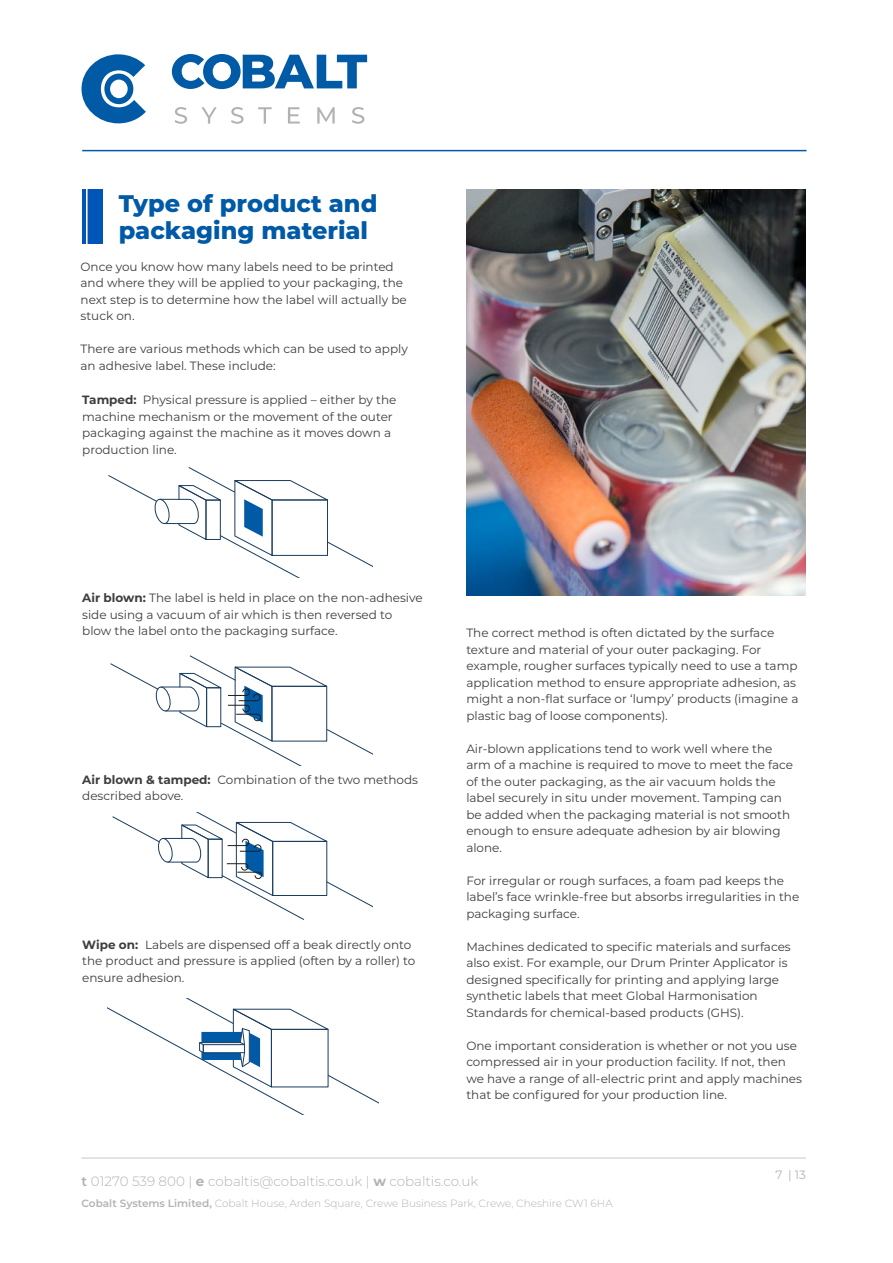
<style>
.page{position:relative;width:893px;height:1263px;background:#fff}
.page>*{position:absolute;margin:0;border:0;box-sizing:border-box;transform-origin:0 0}
.t1{font:800 24px/27px "Montserrat";color:#005aa6}
.t2{font:300 13.5px "Montserrat";color:#b1b3b2}
.t3{font:12px/16.5px "Montserrat";color:#3d3d3b}
.t4{font:12px "Montserrat";color:#b1b3b2}
.t5{font:300 10.5px "Montserrat";color:#b1b3b2}
.s1{font-weight:700}
.s2{font-weight:600}
</style>
<div class="page">
<hr style="left:82px;top:150px;width:724px;height:1px;background:#005aa6">
<hr style="left:81px;top:1157px;width:725px;height:2px;background:#b1b3b2">
<svg style="left:175px;top:107px;width:12px;height:17px"></svg>
<svg style="left:201px;top:107px;width:16px;height:17px"></svg>
<svg style="left:231px;top:107px;width:13px;height:17px"></svg>
<svg style="left:258px;top:107px;width:14px;height:17px"></svg>
<svg style="left:288px;top:107px;width:12px;height:17px"></svg>
<svg style="left:317px;top:107px;width:18px;height:17px"></svg>
<svg style="left:352px;top:107px;width:12px;height:17px"></svg>
<svg style="left:172px;top:54px;width:195px;height:35px"></svg>
<svg style="left:81px;top:54px;width:65px;height:69px"></svg>
<img style="left:83px;top:189px;width:19px;height:55px">
<svg style="left:107px;top:999px;width:271px;height:115px"></svg>
<svg style="left:108px;top:468px;width:264px;height:109px"></svg>
<svg style="left:110px;top:655px;width:262px;height:110px"></svg>
<svg style="left:112px;top:813px;width:260px;height:107px"></svg>
<img style="left:466px;top:189px;width:340px;height:406px">
<h1 class="t1" style="left:119px;top:189px;width:260px">Type of product and packaging material</h1>
<p class="t3" style="left:81px;top:258px;width:328px">Once you know how many labels need to be printed and where they will be applied to your packaging, the next step is to determine how the label will actually be stuck on.</p>
<p class="t3" style="left:81px;top:340px;width:329px">There are various methods which can be used to apply an adhesive label. These include:</p>
<p class="t3" style="left:82px;top:391px;width:316px"><span class="s1">Tamped:</span> Physical pressure is applied – either by the machine mechanism or the movement of the outer packaging against the machine as it moves down a production line.</p>
<p class="t3" style="left:82px;top:589px;width:342px"><span class="s1">Air blown:</span> The label is held in place on the non-adhesive side using a vacuum of air which is then reversed to blow the label onto the packaging surface.</p>
<p class="t3" style="left:82px;top:771px;width:337px"><span class="s1">Air blown &amp; tamped:</span> Combination of the two methods described above.</p>
<p class="t3" style="left:82px;top:936px;width:335px"><span class="s1">Wipe on:</span> Labels are dispensed off a beak directly onto the product and pressure is applied (often by a roller) to ensure adhesion.</p>
<p class="t3" style="left:466px;top:624px;width:334px">The correct method is often dictated by the surface texture and material of your outer packaging. For example, rougher surfaces typically need to use a tamp application method to ensure appropriate adhesion, as might a non-flat surface or ‘lumpy’ products (imagine a plastic bag of loose components).</p>
<p class="t3" style="left:466px;top:740px;width:328px">Air-blown applications tend to work well where the arm of a machine is required to move to meet the face of the outer packaging, as the air vacuum holds the label securely in situ under movement. Tamping can be added when the packaging material is not smooth enough to ensure adequate adhesion by air blowing alone.</p>
<p class="t3" style="left:466px;top:872px;width:334px">For irregular or rough surfaces, a foam pad keeps the label’s face wrinkle-free but absorbs irregularities in the packaging surface.</p>
<p class="t3" style="left:466px;top:938px;width:326px">Machines dedicated to specific materials and surfaces also exist. For example, our Drum Printer Applicator is designed specifically for printing and applying large synthetic labels that meet Global Harmonisation Standards for chemical-based products (GHS).</p>
<p class="t3" style="left:466px;top:1037px;width:337px">One important consideration is whether or not you use compressed air in your production facility. If not, then we have a range of all-electric print and apply machines that be configured for your production line.</p>
<p class="t2" style="left:81px;top:1171px;width:398px"><span class="s2">t</span> 01270 539 800 | <span class="s1">e</span> cobaltis@cobaltis.co.uk | <span class="s1">w</span> cobaltis.co.uk</p>
<p class="t5" style="left:81px;top:1196px;width:533px"><span class="s2">Cobalt Systems Limited,</span> Cobalt House, Arden Square, Crewe Business Park, Crewe, Cheshire CW1 6HA</p>
<p class="t4" style="left:775px;top:1166px;width:32px">7 | 13</p>
</div>
